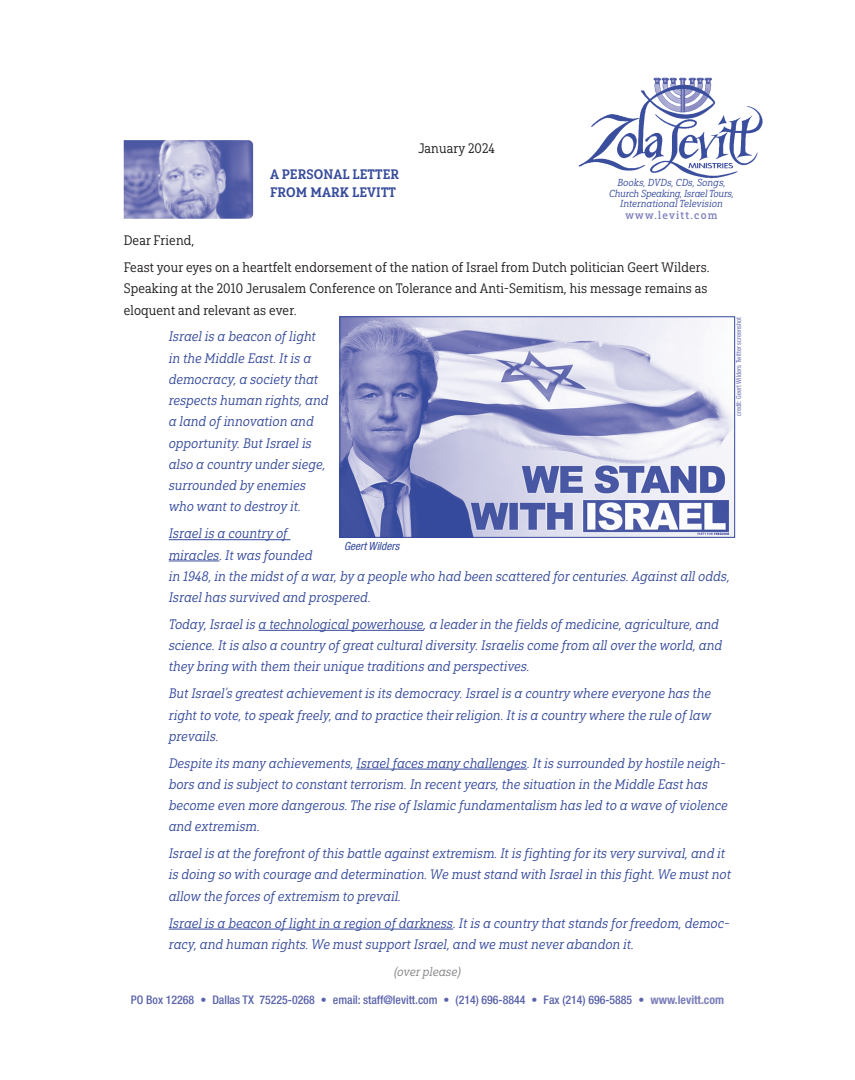
<style>
.page{position:relative;width:855px;height:1080px;background:#fff}
.page>*{position:absolute;margin:0;border:0;box-sizing:border-box;transform-origin:0 0}
.t1{font:13.75px/21.2px "Yorkten Slab Con Reg It";letter-spacing:.01em;color:#354a9c}
.t2{font:13.75px/26.9px "Yorkten Slab Con Reg";letter-spacing:.01em;color:#231f20}
.t3{font:13.75px/18.8px "Yorkten Slab Con Bol";letter-spacing:.01em;color:#354a9c}
.t4{font:12.5px "Yorkten Slab Con Reg It";letter-spacing:.01em;color:#808285}
.t5{font:500 condensed 11.88px "Helvetica Neue LT Std";color:#5a63ab}
.t6{font:11.25px "Yorkten Slab Con Med";letter-spacing:.11em;color:#7c7fbb}
.t7{font:italic condensed 11.25px "Helvetica Neue LT Std";color:#354a9c}
.t8{font:10.12px/10.8px "Yorkten Slab Con Reg It";letter-spacing:.01em;color:#354a9c;text-align:center}
.t9{font:condensed 6.88px "Helvetica Neue LT Std";color:#6c71b3}
.s1{font-weight:700;color:#7c7fbb}
</style>
<div class="page">
<hr style="left:169px;top:539px;width:122px;height:1px;background:#354a9c">
<hr style="left:169px;top:561px;width:50px;height:1px;background:#354a9c">
<hr style="left:259px;top:630px;width:165px;height:1px;background:#354a9c">
<hr style="left:357px;top:769px;width:170px;height:1px;background:#354a9c">
<hr style="left:169px;top:929px;width:284px;height:1px;background:#354a9c">
<img style="left:578px;top:77px;width:185px;height:102px">
<img style="left:124px;top:140px;width:129px;height:79px">
<img style="left:342px;top:318px;width:391px;height:218px">
<div style="left:340px;top:316px;width:395px;height:222px;border:1px solid #354a9c"></div>
<p class="t3" style="left:270px;top:164px;width:131px">A PERSONAL LETTER<br>FROM MARK LEVITT</p>
<p class="t2" style="left:418px;top:135px;width:78px">January 2024</p>
<p class="t8" style="left:609px;top:177px;width:126px">Books, DVDs, CDs, Songs,<br>Church Speaking, Israel Tours,<br>International Television</p>
<p class="t6" style="left:625px;top:208px;width:94px">www.levitt.com</p>
<p class="t2" style="left:124px;top:227px;width:587px">Dear Friend,<br>Feast your eyes on a heartfelt endorsement of the nation of Israel from Dutch politician Geert Wilders.</p>
<p class="t2" style="left:124px;top:278px;width:585px;line-height:21.2px">Speaking at the 2010 Jerusalem Conference on Tolerance and Anti-Semitism, his message remains as eloquent and relevant as ever.</p>
<p class="t1" style="left:169px;top:326px;width:161px">Israel is a beacon of light in the Middle East. It is a democracy, a society that respects human rights, and a land of innovation and opportunity. But Israel is also a country under siege, surrounded by enemies who want to destroy it.</p>
<p class="t1" style="left:169px;top:523px;width:562px">Israel is a country of<br>miracles. It was founded<br>in 1948, in the midst of a war, by a people who had been scattered for centuries. Against all odds, Israel has survived and prospered.</p>
<p class="t1" style="left:169px;top:614px;width:555px">Today, Israel is a technological powerhouse, a leader in the fields of medicine, agriculture, and science. It is also a country of great cultural diversity. Israelis come from all over the world, and they bring with them their unique traditions and perspectives.</p>
<p class="t1" style="left:169px;top:683px;width:544px;text-align:justify">But Israel’s greatest achievement is its democracy. Israel is a country where everyone has the right to vote, to speak freely, and to practice their religion. It is a country where the rule of law prevails.</p>
<p class="t1" style="left:169px;top:752px;width:561px">Despite its many achievements, Israel faces many challenges. It is surrounded by hostile neigh&shy;bors and is subject to constant terrorism. In recent years, the situation in the Middle East has become even more dangerous. The rise of Islamic fundamentalism has led to a wave of violence and extremism.</p>
<p class="t1" style="left:169px;top:843px;width:564px">Israel is at the forefront of this battle against extremism. It is fighting for its very survival, and it is doing so with courage and determination. We must stand with Israel in this fight. We must not allow the forces of extremism to prevail.</p>
<p class="t1" style="left:169px;top:912px;width:562px">Israel is a beacon of light in a region of darkness. It is a country that stands for freedom, democ&shy;racy, and human rights. We must support Israel, and we must never abandon it.</p>
<p class="t9" style="left:735px;top:416px;width:101px;rotate:-90deg">credit: Geert Wilders Twitter screenshot</p>
<p class="t7" style="left:344px;top:539px;width:57px">Geert Wilders</p>
<p class="t4" style="left:394px;top:965px;width:68px">(over please)</p>
<p class="t5" style="left:131px;top:993px;width:595px">PO Box 12268 • Dallas TX 75225-0268 • email: staff@levitt.com • (214) 696-8844 • Fax (214) 696-5885 • <span class="s1">www.levitt.com</span></p>
</div>
